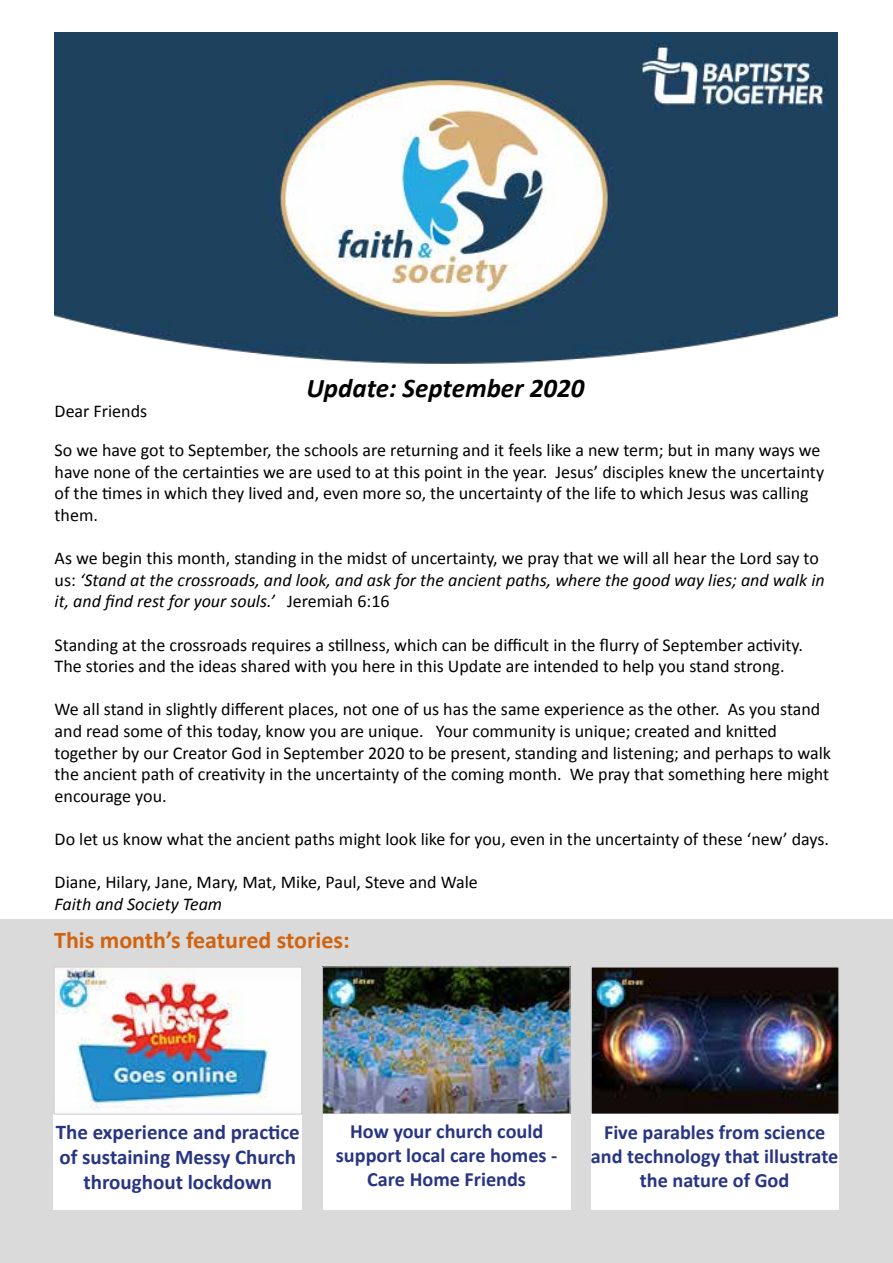
<style>
.page{position:relative;width:893px;height:1263px;background:#fff}
.page>*{position:absolute;margin:0;border:0;box-sizing:border-box;transform-origin:0 0}
.t1{font:italic 700 27px "Calibri";color:#000}
.t2{font:700 24px "Calibri";color:#d1630e}
.t3{font:700 21px/25.2px "Calibri";color:#283583;text-align:center}
.t4{font:700 20.25px/24.3px "Calibri";color:#283583;text-align:center}
.t5{font:18px/21.6px "Calibri";color:#000}
.t6{font:italic 18px/21.6px "Calibri";color:#000}
.s1{font-style:normal}
</style>
<div class="page">
<img style="left:55px;top:33px;width:782px;height:331px">
<div style="left:0;top:919px;width:893px;height:344px;background:#dadada"></div>
<div style="left:54px;top:1114px;width:248px;height:96px;background:#fff"></div>
<img style="left:593px;top:969px;width:244px;height:143px">
<img style="left:56px;top:969px;width:244px;height:143px">
<div style="left:54px;top:967px;width:248px;height:147px;border:1px solid #d0d0d0"></div>
<img style="left:324px;top:969px;width:244px;height:143px">
<div style="left:322px;top:967px;width:248px;height:147px;border:1px solid #c6c6c6"></div>
<div style="left:323px;top:1114px;width:248px;height:96px;background:#fff"></div>
<div style="left:591px;top:1114px;width:248px;height:96px;background:#fff"></div>
<h1 class="t1" style="left:306px;top:371px;width:280px">Update: September 2020</h1>
<p class="t5" style="left:55px;top:392px;width:767px;line-height:38.5px">Dear Friends<br>So we have got to September, the schools are returning and it feels like a new term; but in many ways we</p>
<p class="t5" style="left:55px;top:461px;width:771px">have none of the certainties we are used to at this point in the year. Jesus’ disciples knew the uncertainty of the times in which they lived and, even more so, the uncertainty of the life to which Jesus was calling them.</p>
<p class="t6" style="left:55px;top:547px;width:772px"><span class="s1">As we begin this month, standing in the midst of uncertainty, we pray that we will all hear the Lord say to us:</span> ‘Stand at the crossroads, and look, and ask for the ancient paths, where the good way lies; and walk in it, and find rest for your souls.’ <span class="s1">Jeremiah 6:16</span></p>
<p class="t5" style="left:55px;top:634px;width:750px">Standing at the crossroads requires a stillness, which can be difficult in the flurry of September activity.<br>The stories and the ideas shared with you here in this Update are intended to help you stand strong.</p>
<p class="t5" style="left:55px;top:699px;width:778px">We all stand in slightly different places, not one of us has the same experience as the other. As you stand and read some of this today, know you are unique. Your community is unique; created and knitted together by our Creator God in September 2020 to be present, standing and listening; and perhaps to walk the ancient path of creativity in the uncertainty of the coming month. We pray that something here might encourage you.</p>
<p class="t5" style="left:55px;top:828px;width:776px">Do let us know what the ancient paths might look like for you, even in the uncertainty of these ‘new’ days.</p>
<p class="t5" style="left:55px;top:871px;width:425px">Diane, Hilary, Jane, Mary, Mat, Mike, Paul, Steve and Wale</p>
<p class="t6" style="left:55px;top:892px;width:169px">Faith and Society Team</p>
<h2 class="t2" style="left:54px;top:924px;width:297px">This month’s featured stories:</h2>
<p class="t3" style="left:56px;top:1119px;width:245px">The experience and practice of sustaining Messy Church throughout lockdown</p>
<p class="t4" style="left:336px;top:1119px;width:223px">How your church could support local care homes -<br>Care Home Friends</p>
<p class="t4" style="left:591px;top:1120px;width:249px">Five parables from science and technology that illustrate the nature of God</p>
</div>
